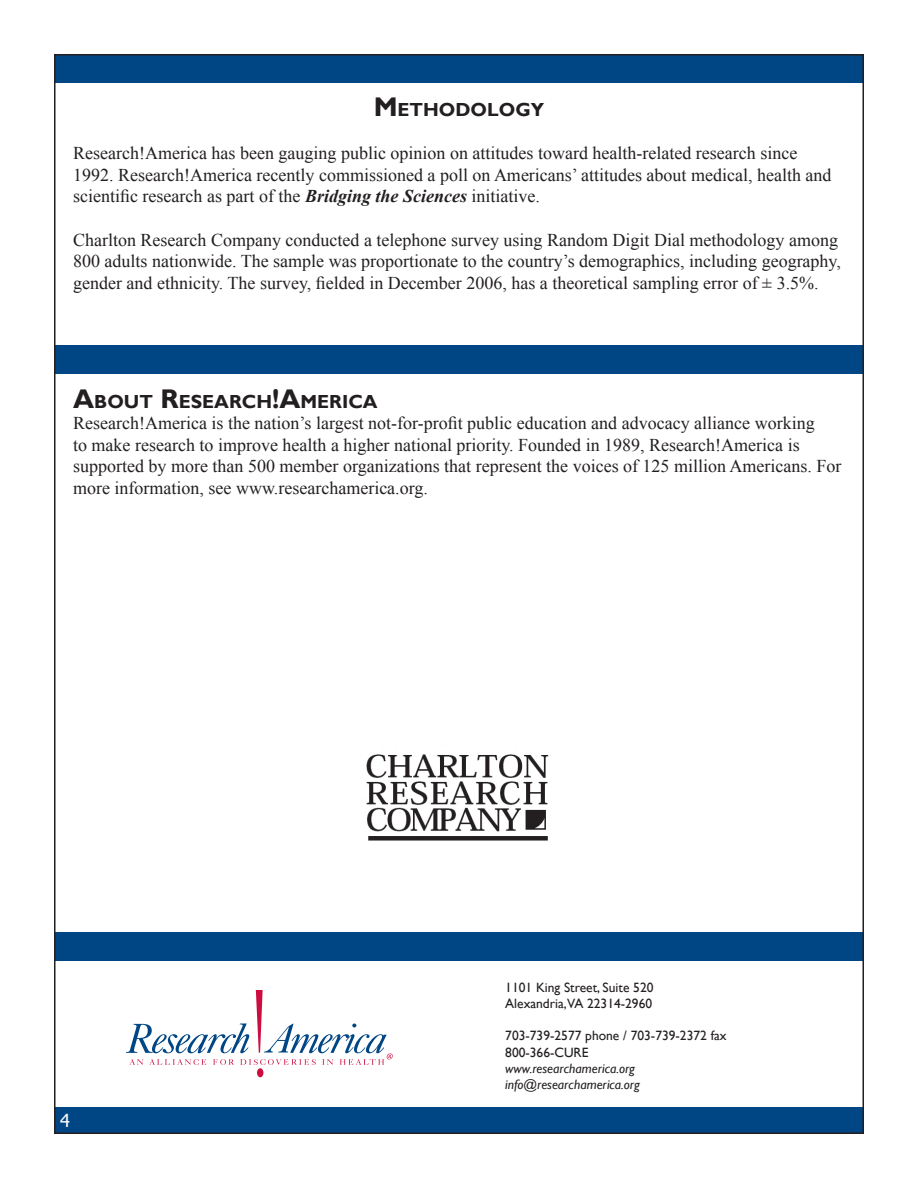
<style>
.page{position:relative;width:918px;height:1188px;background:#fff}
.page>*{position:absolute;margin:0;border:0;box-sizing:border-box;transform-origin:0 0}
.t1{font:700 18.9px "Gill Sans";color:#231f20}
.t2{font:18px/21.6px "Times New Roman";color:#231f20}
.t3{font:18px "Tahoma";color:#fff}
.t4{font:13.5px/16.2px "Gill Sans";color:#231f20}
.t5{font:italic 13.5px/16.2px "Gill Sans";color:#231f20}
.s1{font-size:27px}
.s2{font-weight:700;font-style:italic}
</style>
<div class="page">
<div style="left:257px;top:1068px;width:6px;height:9px;background:#cd0d40;border-radius:50%"></div>
<svg style="left:126px;top:990px;width:267px;height:75px"></svg>
<div style="left:55px;top:1107px;width:808px;height:26px;background:#004684"></div>
<div style="left:56px;top:932px;width:808px;height:29px;background:#004684"></div>
<div style="left:54px;top:54px;width:808px;height:29px;background:#004684"></div>
<div style="left:54px;top:345px;width:808px;height:29px;background:#004684"></div>
<img style="left:366px;top:754px;width:183px;height:78px">
<div style="left:368px;top:836px;width:180px;height:5px;background:#231f20"></div>
<p class="t1" style="left:374px;top:98px;width:172px"><span class="s1">M</span>ETHODOLOGY</p>
<p class="t2" style="left:73px;top:142px;width:760px">Research!America has been gauging public opinion on attitudes toward health-related research since<br>1992. Research!America recently commissioned a poll on Americans’ attitudes about medical, health and scientific research as part of the <span class="s2">Bridging the Sciences</span> initiative.</p>
<p class="t2" style="left:73px;top:229px;width:769px">Charlton Research Company conducted a telephone survey using Random Digit Dial methodology among<br>800 adults nationwide. The sample was proportionate to the country’s demographics, including geography, gender and ethnicity. The survey, fielded in December 2006, has a theoretical sampling error of ± 3.5%.</p>
<p class="t1" style="left:73px;top:390px;width:306px"><span class="s1">A</span>BOUT <span class="s1">R</span>ESEARCH<span class="s1">!A</span>MERICA</p>
<p class="t2" style="left:73px;top:412px;width:770px">Research!America is the nation’s largest not-for-profit public education and advocacy alliance working<br>to make research to improve health a higher national priority. Founded in 1989, Research!America is supported by more than 500 member organizations that represent the voices of 125 million Americans. For more information, see www.researchamerica.org.</p>
<p class="t3" style="left:60px;top:1108px;width:11px">4</p>
<p class="t4" style="left:505px;top:979px;width:150px">1101 King Street, Suite 520<br>Alexandria,VA 22314-2960</p>
<p class="t4" style="left:505px;top:1028px;width:223px">703-739-2577 phone / 703-739-2372 fax<br>800-366-CURE</p>
<p class="t5" style="left:505px;top:1060px;width:136px">www.researchamerica.org info@researchamerica.org</p>
</div>
